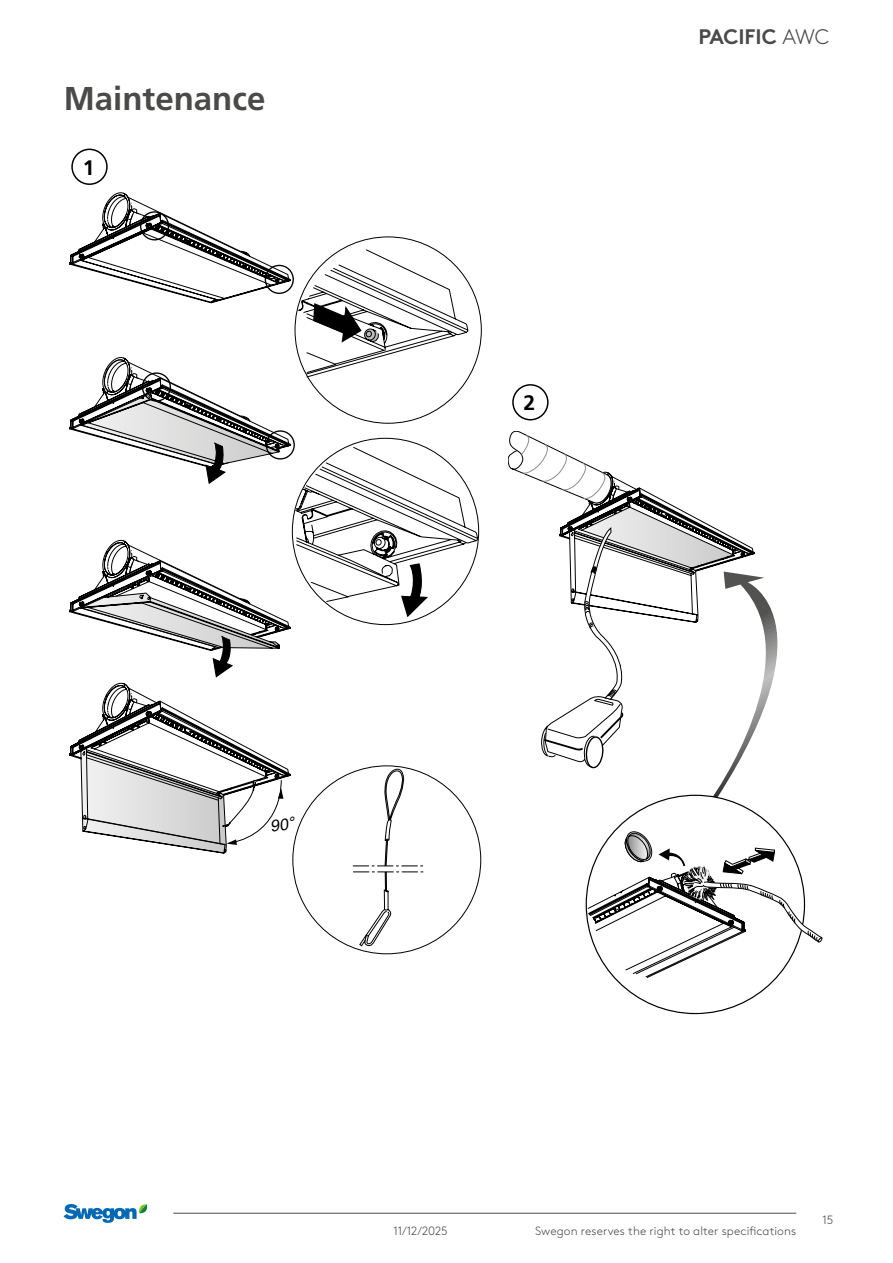
<style>
.page{position:relative;width:893px;height:1263px;background:#fff}
.page>*{position:absolute;margin:0;border:0;box-sizing:border-box;transform-origin:0 0}
.t1{font:700 33px "Frutiger LT Pro";color:#4a4a49}
.t2{font:700 21px "Swegon Brown";color:#4a4a49}
.t3{font:700 21px "Frutiger LT Pro";color:#000}
.t4{font:300 12px "Swegon Brown";letter-spacing:.005em;color:#4a4a49}
.s1{font-weight:300}
</style>
<div class="page">
<hr style="left:173px;top:1213px;width:623px;height:1px;background:#4a4a49">
<svg style="left:64px;top:1204px;width:84px;height:19px"></svg>
<div style="left:512px;top:384px;width:37px;height:36px;border:2px solid #000;border-radius:50%"></div>
<div style="left:71px;top:149px;width:37px;height:36px;border:2px solid #000;border-radius:50%"></div>
<svg style="left:588px;top:829px;width:234px;height:149px"></svg>
<svg style="left:508px;top:431px;width:270px;height:366px"></svg>
<svg style="left:103px;top:193px;width:51px;height:16px"></svg>
<svg style="left:69px;top:209px;width:410px;height:745px"></svg>
<h1 class="t1" style="left:64px;top:79px;width:203px">Maintenance</h1>
<h2 class="t3" style="left:83px;top:155px;width:13px">1</h2>
<h2 class="t3" style="left:524px;top:391px;width:13px">2</h2>
<h2 class="t2" style="left:698px;top:20px;width:132px">PACIFIC <span class="s1">AWC</span></h2>
<p class="t4" style="left:394px;top:1221px;width:56px">11/12/2025</p>
<p class="t4" style="left:535px;top:1221px;width:263px">Swegon reserves the right to alter specifications</p>
<p class="t4" style="left:822px;top:1211px;width:13px">15</p>
</div>
